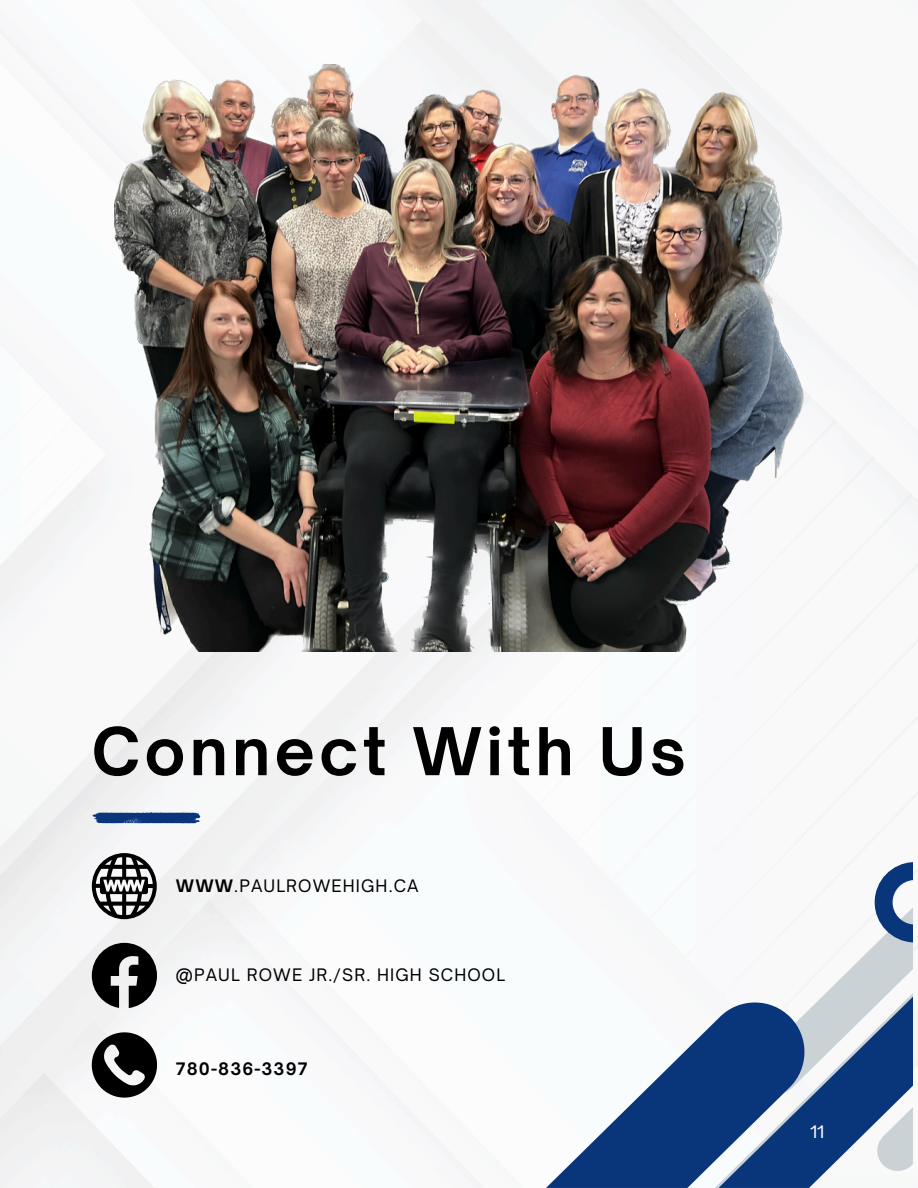
<style>
.page{position:relative;width:918px;height:1188px;background:#fff}
.page>*{position:absolute;margin:0;border:0;box-sizing:border-box;transform-origin:0 0}
.t1{font:700 63px "Open Sauce One";letter-spacing:.07em;color:#000}
.t2{font:16.5px "Open Sauce One";letter-spacing:.07em;color:#000}
.t3{font:700 16.5px "Open Sauce One";letter-spacing:.07em;color:#000}
.t4{font:16.5px "Open Sauce One";color:#fff}
.s1{font-weight:700}
</style>
<div class="page">
<img style="left:0;top:0;width:918px;height:1188px">
<svg style="left:92px;top:853px;width:65px;height:66px"></svg>
<svg style="left:92px;top:943px;width:65px;height:65px"></svg>
<svg style="left:92px;top:812px;width:108px;height:12px"></svg>
<svg style="left:546px;top:862px;width:367px;height:326px"></svg>
<svg style="left:92px;top:1032px;width:65px;height:66px"></svg>
<img style="left:115px;top:64px;width:688px;height:587px">
<p class="t1" style="left:92px;top:712px;width:596px">Connect With Us</p>
<p class="t2" style="left:176px;top:875px;width:244px"><span class="s1">WWW</span>.PAULROWEHIGH.CA</p>
<p class="t2" style="left:176px;top:964px;width:331px"><span class="s1">@</span>PAUL ROWE JR./SR. HIGH SCHOOL</p>
<p class="t3" style="left:176px;top:1059px;width:133px">780-836-3397</p>
<p class="t4" style="left:810px;top:1121px;width:16px">11</p>
</div>
